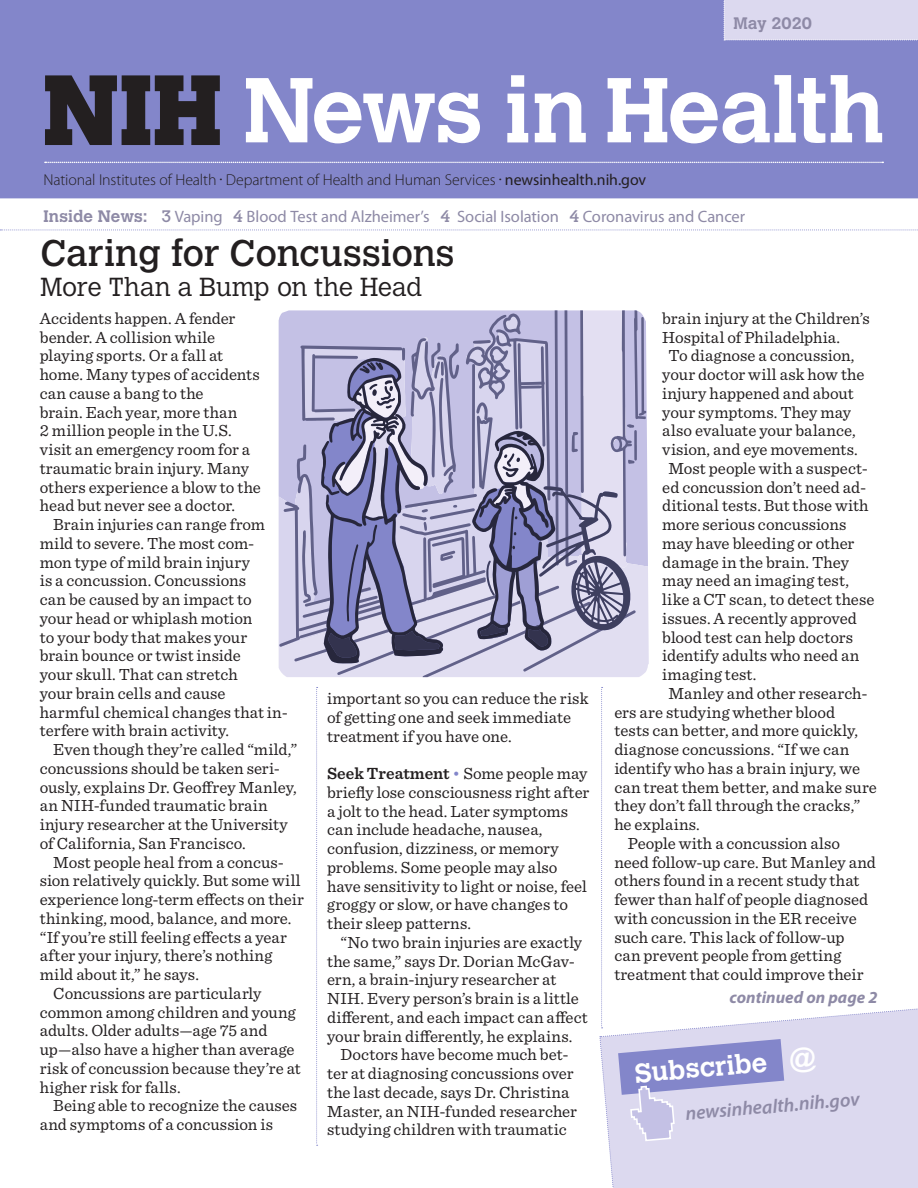
<style>
.page{position:relative;width:918px;height:1188px;background:#fff}
.page>*{position:absolute;margin:0;border:0;box-sizing:border-box;transform-origin:0 0}
.t1{font:36.75px "Calvert MT Std";color:#231f20}
.t2{font:700 26.85px "Calvert MT Std";color:#fff}
.t3{font:300 25.8px "Calvert MT Std";letter-spacing:-.01em;color:#231f20}
.NewsIH_Body{font:italic 600 19.5px "Myriad Pro";color:#8e8aa6}
.NewsIH_Body-2{font:16.8px/18.8px "Sentinel";color:#231f20}
.t4{font:italic 700 16.8px "Myriad Pro";letter-spacing:.005em;color:#8e8aa6}
.t5{font:16.5px "Myriad Pro";letter-spacing:-.005em;color:#8e8aa6}
.t6{font:700 16.5px "Calvert MT Std";color:#8e8aa6}
.t7{font:300 15.9px "Myriad Pro";letter-spacing:-.005em;color:#231f20}
.s1{font-weight:400}
.s2{font-family:"Calvert MT Std";font-weight:700}
.s3{font-family:"Calvert MT Std"}
.s4{font-weight:600}
.s5{color:#8386ca}
</style>
<div class="page">
<svg style="left:0;top:0;width:918px;height:198px;background:#8b8dc7"></svg>
<svg style="left:0;top:229px;width:918px;height:1px"></svg>
<svg style="left:316px;top:687px;width:2px;height:459px"></svg>
<div style="left:724px;top:0;width:194px;height:41px;background:#dcd9ef"></div>
<svg style="left:45px;top:162px;width:838px;height:1px"></svg>
<svg style="left:279px;top:310px;width:369px;height:367px;background:#acaaca"></svg>
<svg style="left:599px;top:687px;width:319px;height:501px"></svg>
<p class="t6" style="left:733px;top:13px;width:80px">May 2020</p>
<p class="t7" style="left:44px;top:171px;width:604px">National Institutes of Health <sup>•</sup> Department of Health and Human Services <sup>•</sup> <span class="s1">newsinhealth.nih.gov</span></p>
<p class="t5" style="left:44px;top:207px;width:703px"><span class="s2">Inside News:</span> <span class="s3">3</span> Vaping <span class="s3">4</span> Blood Test and Alzheimer’s <span class="s3">4</span> Social Isolation <span class="s3">4</span> Coronavirus and Cancer</p>
<p class="t1" style="left:40px;top:232px;width:416px">Caring for Concussions</p>
<p class="t3" style="left:40px;top:273px;width:383px">More Than a Bump on the Head</p>
<p class="NewsIH_Body-2" style="left:40px;top:308px;width:223px">Accidents happen. A fender bender. A collision while playing sports. Or a fall at home. Many types of accidents can cause a bang to the<br>brain. Each year, more than<br>2 million people in the U.S. visit an emergency room for a traumatic brain injury. Many others experience a blow to the head but never see a doctor.</p>
<p class="NewsIH_Body-2" style="left:40px;top:514px;width:250px;text-indent:13px">Brain injuries can range from mild to severe. The most com&shy;mon type of mild brain injury<br>is a concussion. Concussions<br>can be caused by an impact to your head or whiplash motion<br>to your body that makes your brain bounce or twist inside<br>your skull. That can stretch<br>your brain cells and cause harmful chemical changes that in&shy;terfere with brain activity.</p>
<p class="NewsIH_Body-2" style="left:40px;top:739px;width:259px;text-indent:13px">Even though they’re called “mild,” concussions should be taken seri&shy;ously, explains Dr. Geoffrey Manley, an NIH-funded traumatic brain injury researcher at the University of California, San Francisco.</p>
<p class="NewsIH_Body-2" style="left:40px;top:852px;width:266px;text-indent:13px">Most people heal from a concus&shy;sion relatively quickly. But some will experience long-term effects on their thinking, mood, balance, and more. “If you’re still feeling effects a year after your injury, there’s nothing mild about it,” he says.</p>
<p class="NewsIH_Body-2" style="left:40px;top:983px;width:263px;text-indent:13px">Concussions are particularly common among children and young adults. Older adults—age 75 and up—also have a higher than average risk of concussion because they’re at higher risk for falls.</p>
<p class="NewsIH_Body-2" style="left:40px;top:1095px;width:259px;text-indent:13px">Being able to recognize the causes and symptoms of a concussion is</p>
<p class="NewsIH_Body-2" style="left:327px;top:688px;width:263px">important so you can reduce the risk of getting one and seek immediate treatment if you have one.</p>
<p class="NewsIH_Body-2" style="left:327px;top:763px;width:264px"><span class="s4">Seek Treatment</span> <span class="s5">•</span> Some people may briefly lose consciousness right after a jolt to the head. Later symptoms can include headache, nausea, confusion, dizziness, or memory problems. Some people may also have sensitivity to light or noise, feel groggy or slow, or have changes to their sleep patterns.</p>
<p class="NewsIH_Body-2" style="left:327px;top:932px;width:262px;text-indent:14px">“No two brain injuries are exactly the same,” says Dr. Dorian McGav&shy;ern, a brain-injury researcher at NIH. Every person’s brain is a little different, and each impact can affect your brain differently, he explains.</p>
<p class="NewsIH_Body-2" style="left:327px;top:1044px;width:251px;text-indent:14px">Doctors have become much bet&shy;ter at diagnosing concussions over the last decade, says Dr. Christina Master, an NIH-funded researcher studying children with traumatic</p>
<p class="NewsIH_Body-2" style="left:662px;top:308px;width:209px">brain injury at the Children’s<br>Hospital of Philadelphia.</p>
<p class="NewsIH_Body-2" style="left:662px;top:345px;width:204px;text-indent:6px">To diagnose a concussion, your doctor will ask how the injury happened and about your symptoms. They may also evaluate your balance, vision, and eye movements.</p>
<p class="NewsIH_Body-2" style="left:662px;top:458px;width:214px;text-indent:6px">Most people with a suspect&shy;ed concussion don’t need ad&shy;ditional tests. But those with more serious concussions may have bleeding or other damage in the brain. They may need an imaging test, like a CT scan, to detect these issues. A recently approved blood test can help doctors identify adults who need an imaging test.</p>
<p class="NewsIH_Body-2" style="left:614px;top:683px;width:264px;text-indent:54px">Manley and other research&shy;ers are studying whether blood<br>tests can better, and more quickly, diagnose concussions. “If we can identify who has a brain injury, we can treat them better, and make sure they don’t fall through the cracks,” he explains.</p>
<p class="NewsIH_Body-2" style="left:614px;top:833px;width:263px;text-indent:14px">People with a concussion also need follow-up care. But Manley and others found in a recent study that fewer than half of people diagnosed with concussion in the ER receive such care. This lack of follow-up<br>can prevent people from getting treatment that could improve their</p>
<p class="t4" style="left:729px;top:988px;width:150px">continued on page 2</p>
<p class="t2" style="left:634px;top:1056px;width:134px;rotate:-5deg">Subscribe</p>
<p class="NewsIH_Body" style="left:685px;top:1103px;width:176px;rotate:-5deg">newsinhealth.nih.gov</p>
</div>
